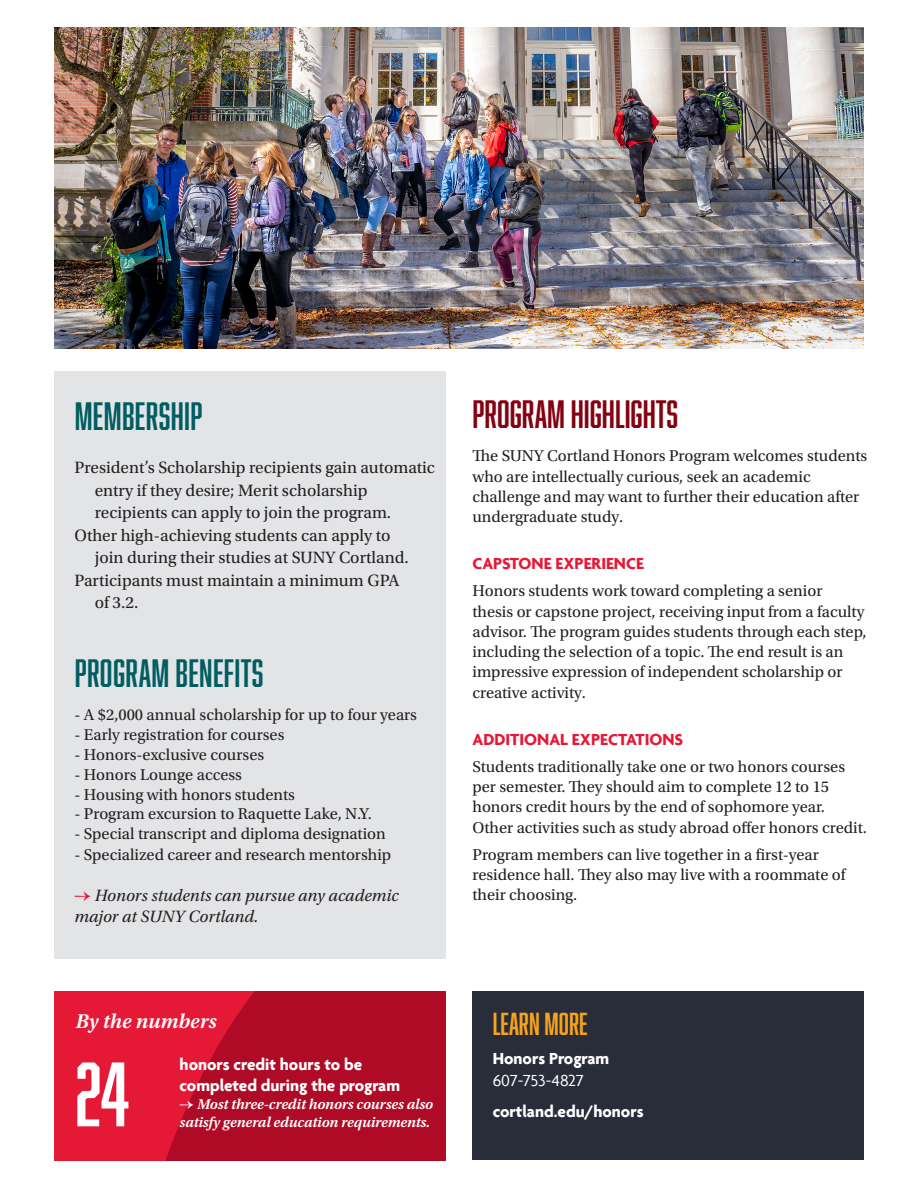
<style>
.page{position:relative;width:918px;height:1188px;background:#fff}
.page>*{position:absolute;margin:0;border:0;box-sizing:border-box;transform-origin:0 0}
.t1{font:84px "Abolition";color:#fff}
.Agenda_Caps_Red{font:36.45px "Abolition";letter-spacing:.01em;color:#005e62}
.t2{font:36.45px "Abolition";color:#840110}
.Americana_header{font:29.25px "Abolition";color:#f9a31b}
.t3{font:italic 600 21px "Utopia Std";color:#fff}
.t4{font:17.25px/22.5px "Utopia Std";color:#231f20;text-align:right}
.t5{font:700 17.25px/21px "Agenda";color:#fff}
.Utopia_body{font:italic 17.25px/20.9px "Utopia Std";color:#231f20}
.Agenda_Caps_Red-2{font:700 17.25px "Agenda";color:#e51836}
.Program_Highlights{font:16.5px/20.2px "Utopia Std";color:#231f20}
.career_potential_list{font:16.5px "Utopia Std";color:#231f20}
.t6{font:italic 600 15px/18px "Utopia Std";letter-spacing:-.01em;color:#fff}
.s1{font-weight:600;color:#e51836}
.s2{font-weight:400}
</style>
<div class="page">
<img style="left:54px;top:27px;width:810px;height:322px">
<div style="left:54px;top:372px;width:392px;height:587px;background:#e3e4e6"></div>
<div style="left:472px;top:991px;width:392px;height:169px;background:#292d39"></div>
<div style="left:54px;top:991px;width:392px;height:170px;background:#b00b26"></div>
<svg style="left:54px;top:991px;width:201px;height:170px;fill:#e51836"></svg>
<p class="Agenda_Caps_Red" style="left:75px;top:395px;width:129px">MEMBERSHIP</p>
<p class="t4" style="left:75px;top:457px;width:362px">President’s Scholarship recipients gain automatic</p>
<p class="t4" style="left:95px;top:479px;width:274px">entry if they desire; Merit scholarship</p>
<p class="t4" style="left:75px;top:502px;width:318px">recipients can apply to join the program.<br>Other high-achieving students can apply to</p>
<p class="t4" style="left:75px;top:547px;width:336px;text-align:left;text-indent:20px">join during their studies at SUNY Cortland.<br>Participants must maintain a minimum GPA</p>
<p class="t4" style="left:95px;top:592px;width:45px">of 3.2.</p>
<p class="Agenda_Caps_Red" style="left:75px;top:652px;width:190px">PROGRAM BENEFITS</p>
<p class="career_potential_list" style="left:75px;top:706px;width:344px">- A $2,000 annual scholarship for up to four years</p>
<p class="career_potential_list" style="left:75px;top:726px;width:211px">- Early registration for courses</p>
<p class="career_potential_list" style="left:75px;top:746px;width:191px">- Honors-exclusive courses</p>
<p class="career_potential_list" style="left:75px;top:766px;width:169px">- Honors Lounge access</p>
<p class="career_potential_list" style="left:75px;top:785px;width:222px">- Housing with honors students</p>
<p class="career_potential_list" style="left:75px;top:805px;width:299px">- Program excursion to Raquette Lake, N.Y.</p>
<p class="career_potential_list" style="left:75px;top:825px;width:313px">- Special transcript and diploma designation</p>
<p class="career_potential_list" style="left:75px;top:846px;width:318px">- Specialized career and research mentorship</p>
<p class="Utopia_body" style="left:75px;top:886px;width:325px"><span class="s1">→</span> Honors students can pursue any academic major at SUNY Cortland.</p>
<p class="t3" style="left:75px;top:1009px;width:143px">By the numbers</p>
<p class="t1" style="left:75px;top:1046px;width:56px">24</p>
<p class="t5" style="left:180px;top:1054px;width:222px">honors credit hours to be completed during the program</p>
<p class="t6" style="left:180px;top:1095px;width:255px">→ Most three-credit honors courses also satisfy general education requirements.</p>
<p class="t2" style="left:472px;top:393px;width:207px">PROGRAM HIGHLIGHTS</p>
<p class="Program_Highlights" style="left:472px;top:446px;width:396px">The SUNY Cortland Honors Program welcomes students who are intellectually curious, seek an academic challenge and may want to further their education after undergraduate study.</p>
<p class="Agenda_Caps_Red-2" style="left:472px;top:553px;width:173px">CAPSTONE EXPERIENCE</p>
<p class="Program_Highlights" style="left:472px;top:581px;width:396px">Honors students work toward completing a senior thesis or capstone project, receiving input from a faculty advisor. The program guides students through each step, including the selection of a topic. The end result is an impressive expression of independent scholarship or creative activity.</p>
<p class="Agenda_Caps_Red-2" style="left:472px;top:729px;width:212px">ADDITIONAL EXPECTATIONS</p>
<p class="Program_Highlights" style="left:472px;top:757px;width:396px">Students traditionally take one or two honors courses per semester. They should aim to complete 12 to 15 honors credit hours by the end of sophomore year.<br>Other activities such as study abroad offer honors credit.</p>
<p class="Program_Highlights" style="left:472px;top:845px;width:375px">Program members can live together in a first-year residence hall. They also may live with a roommate of their choosing.</p>
<p class="Americana_header" style="left:493px;top:1007px;width:97px">LEARN MORE</p>
<p class="t5" style="left:493px;top:1047px;width:118px">Honors Program</p>
<p class="t5" style="left:493px;top:1064px;width:152px;line-height:30.9px"><span class="s2">607-753-4827 </span>cortland.edu/honors</p>
</div>
